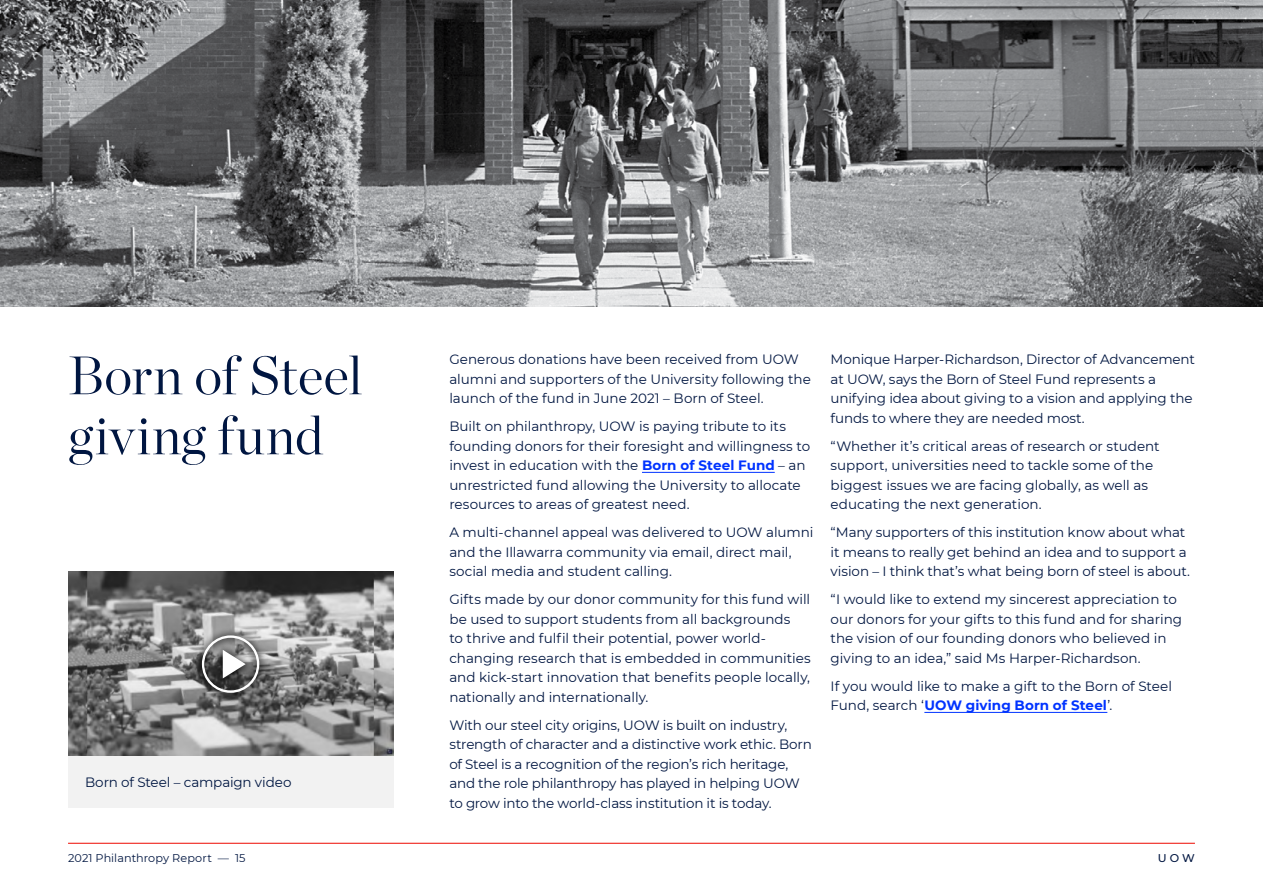
<style>
.page{position:relative;width:1263px;height:893px;background:#fff}
.page>*{position:absolute;margin:0;border:0;box-sizing:border-box;transform-origin:0 0}
.t1{font:300 54px/60px "Chronicle Display";letter-spacing:.005em;color:#001641}
.Body{font:13.5px/19.5px "Montserrat";letter-spacing:-.005em;color:#001641}
.t2{font:11.25px "Montserrat";letter-spacing:.005em;color:#001641}
.t3{font:500 11.25px "Montserrat";color:#001641}
.s1{font-weight:700;color:#03f}
</style>
<div class="page">
<hr style="left:642px;top:472px;width:133px;height:1px;background:#03f">
<hr style="left:924px;top:712px;width:183px;height:1px;background:#03f">
<img style="left:68px;top:572px;width:325px;height:185px">
<div style="left:193px;top:626px;width:76px;height:76px;background:#000;opacity:.75"></div>
<svg style="left:223px;top:650px;width:23px;height:28px"></svg>
<div style="left:202px;top:635px;width:57px;height:58px;border:2px solid #fff;border-radius:50%"></div>
<div style="left:68px;top:757px;width:325px;height:51px;background:#f2f2f2"></div>
<img style="left:0;top:0;width:1263px;height:306px">
<hr style="left:68px;top:843px;width:1127px;height:1px;background:#ed0a00">
<h1 class="t1" style="left:68px;top:341px;width:296px">Born of Steel giving fund</h1>
<p class="Body" style="left:449px;top:349px;width:363px">Generous donations have been received from UOW alumni and supporters of the University following the launch of the fund in June 2021 – Born of Steel.</p>
<p class="Body" style="left:449px;top:416px;width:362px">Built on philanthropy, UOW is paying tribute to its founding donors for their foresight and willingness to invest in education with the <span class="s1">Born of Steel Fund</span> – an unrestricted fund allowing the University to allocate resources to areas of greatest need.</p>
<p class="Body" style="left:449px;top:522px;width:366px">A multi-channel appeal was delivered to UOW alumni and the Illawarra community via email, direct mail, social media and student calling.</p>
<p class="Body" style="left:449px;top:589px;width:363px">Gifts made by our donor community for this fund will be used to support students from all backgrounds<br>to thrive and fulfil their potential, power world&shy;changing research that is embedded in communities and kick-start innovation that benefits people locally, nationally and internationally.</p>
<p class="Body" style="left:449px;top:715px;width:364px">With our steel city origins, UOW is built on industry, strength of character and a distinctive work ethic. Born of Steel is a recognition of the region’s rich heritage, and the role philanthropy has played in helping UOW to grow into the world-class institution it is today.</p>
<p class="Body" style="left:85px;top:772px;width:208px">Born of Steel – campaign video</p>
<p class="Body" style="left:831px;top:349px;width:366px">Monique Harper-Richardson, Director of Advancement at UOW, says the Born of Steel Fund represents a unifying idea about giving to a vision and applying the funds to where they are needed most.</p>
<p class="Body" style="left:831px;top:436px;width:330px">“Whether it’s critical areas of research or student support, universities need to tackle some of the biggest issues we are facing globally, as well as educating the next generation.</p>
<p class="Body" style="left:831px;top:522px;width:361px">“Many supporters of this institution know about what it means to really get behind an idea and to support a vision – I think that’s what being born of steel is about.</p>
<p class="Body" style="left:831px;top:589px;width:353px">“I would like to extend my sincerest appreciation to our donors for your gifts to this fund and for sharing the vision of our founding donors who believed in giving to an idea,” said Ms Harper-Richardson.</p>
<p class="Body" style="left:831px;top:676px;width:343px">If you would like to make a gift to the Born of Steel<br>Fund, search ‘<span class="s1">UOW giving Born of Steel</span>’.</p>
<p class="t2" style="left:68px;top:850px;width:179px">2021 Philanthropy Report — 15</p>
<p class="t3" style="left:1158px;top:850px;width:39px">U O W</p>
</div>
